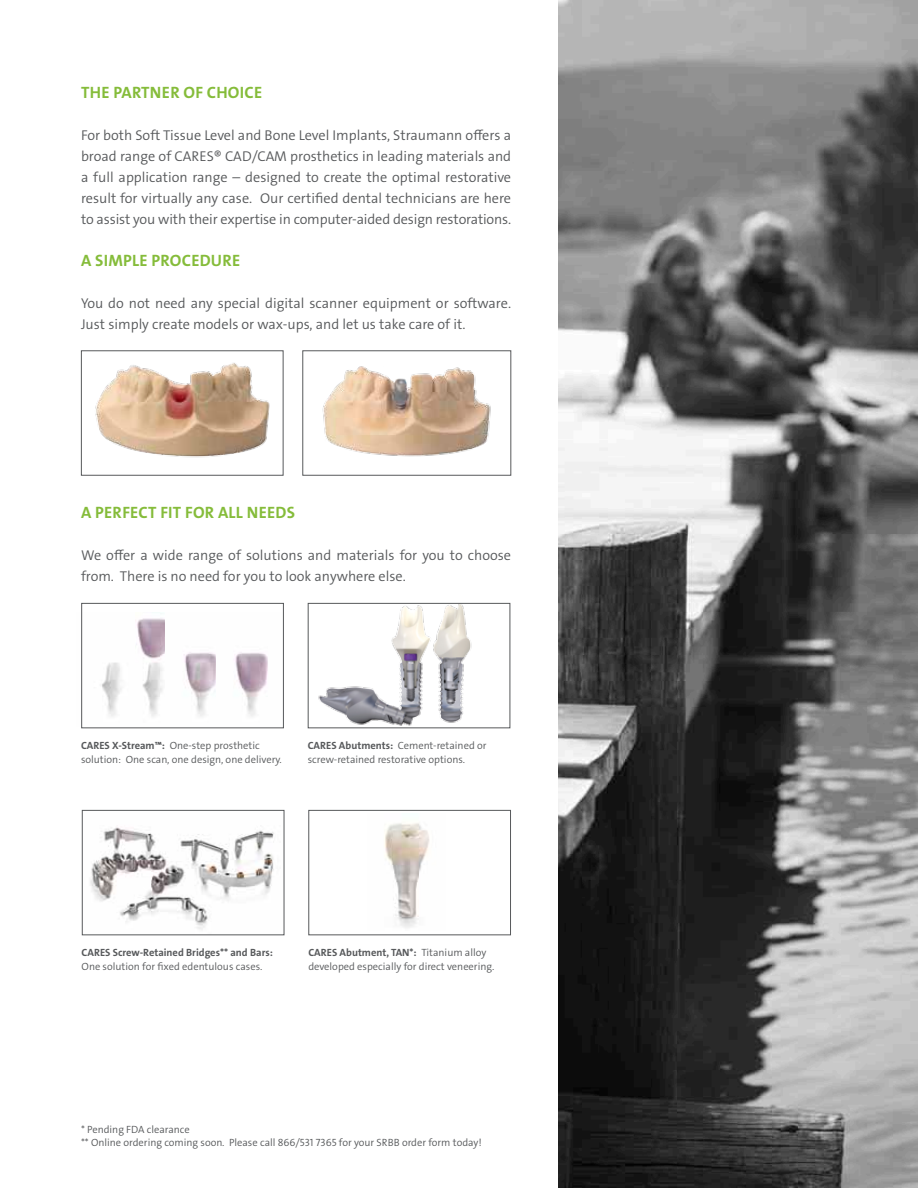
<style>
.page{position:relative;width:918px;height:1188px;background:#fff}
.page>*{position:absolute;margin:0;border:0;box-sizing:border-box;transform-origin:0 0}
.t1{font:16.5px "The Sans LP7 Bld";letter-spacing:.015em;color:#85bc3a}
.t2{font:14.25px/21px "The Sans LP4 Se Lig";color:#57595b}
.t3{font:10.5px/13.5px "The Sans LP4 Se Lig";color:#57595b}
.t4{font:10.5px "The Sans LP7 Bld";color:#57595b}
.s1{font-family:"The Sans LP7 Bld"}
.s2{font-family:"The Sans LP4 Se Lig"}
</style>
<div class="page">
<img style="left:558px;top:0;width:360px;height:1188px">
<img style="left:95px;top:363px;width:175px;height:95px">
<div style="left:81px;top:350px;width:203px;height:126px;border:1px solid #57595b"></div>
<img style="left:318px;top:605px;width:154px;height:121px">
<div style="left:308px;top:603px;width:202px;height:125px;border:1px solid #57595b"></div>
<div style="left:308px;top:810px;width:203px;height:125px;background:#fff;border:1px solid #57595b"></div>
<img style="left:322px;top:366px;width:169px;height:91px">
<div style="left:302px;top:350px;width:209px;height:126px;border:1px solid #57595b"></div>
<img style="left:101px;top:662px;width:21px;height:55px">
<img style="left:136px;top:618px;width:29px;height:99px">
<img style="left:184px;top:652px;width:32px;height:65px">
<img style="left:235px;top:652px;width:33px;height:65px">
<div style="left:81px;top:603px;width:203px;height:125px;border:1px solid #57595b"></div>
<img style="left:90px;top:827px;width:184px;height:103px">
<div style="left:82px;top:810px;width:202px;height:125px;border:1px solid #57595b"></div>
<img style="left:384px;top:823px;width:46px;height:105px">
<p class="t1" style="left:81px;top:82px;width:11px">THE</p>
<p class="t1" style="left:114px;top:82px;width:11px">PARTNER</p>
<p class="t1" style="left:184px;top:82px;width:34px">OF CHOICE</p>
<p class="t2" style="left:81px;top:125px;width:432px;text-align:justify">For both Soft Tissue Level and Bone Level Implants, Straumann offers a broad range of CARES® CAD/CAM prosthetics in leading materials and a full application range – designed to create the optimal restorative result for virtually any case. Our certified dental technicians are here to assist you with their expertise in computer-aided design restorations.</p>
<p class="t1" style="left:81px;top:250px;width:24px">A SIMPLE</p>
<p class="t1" style="left:152px;top:250px;width:11px">PROCE</p>
<p class="t1" style="left:200px;top:250px;width:22px">DURE</p>
<p class="t2" style="left:81px;top:293px;width:432px">You do not need any special digital scanner equipment or software.<br>Just simply create models or wax-ups, and let us take care of it.</p>
<p class="t1" style="left:81px;top:502px;width:59px">A PERFECT</p>
<p class="t1" style="left:160px;top:502px;width:135px">FIT FOR ALL NEEDS</p>
<p class="t2" style="left:81px;top:545px;width:432px">We offer a wide range of solutions and materials for you to choose from. There is no need for you to look anywhere else.</p>
<p class="t3" style="left:81px;top:739px;width:202px"><span class="s1">CARES X-STREAM™:</span> One-step prosthetic solution: One scan, one design, one delivery.</p>
<p class="t3" style="left:308px;top:739px;width:180px"><span class="s1">CARES ABUTMENTS:</span> Cement-retained or screw-retained restorative options.</p>
<p class="t4" style="left:82px;top:946px;width:193px">CARES SCREW-RETAINED BRIDGES** AND BARS:</p>
<p class="t3" style="left:82px;top:960px;width:182px">One solution for fixed edentulous cases.</p>
<p class="t4" style="left:308px;top:946px;width:180px">CARES ABUTMENT, TAN*: <span class="s2">Titanium alloy</span></p>
<p class="t3" style="left:308px;top:960px;width:188px">developed especially for direct veneering.</p>
<p class="t3" style="left:81px;top:1123px;width:402px">* Pending FDA clearance<br>** Online ordering coming soon. Please call 866/531 7365 for your SRBB order form today!</p>
</div>
